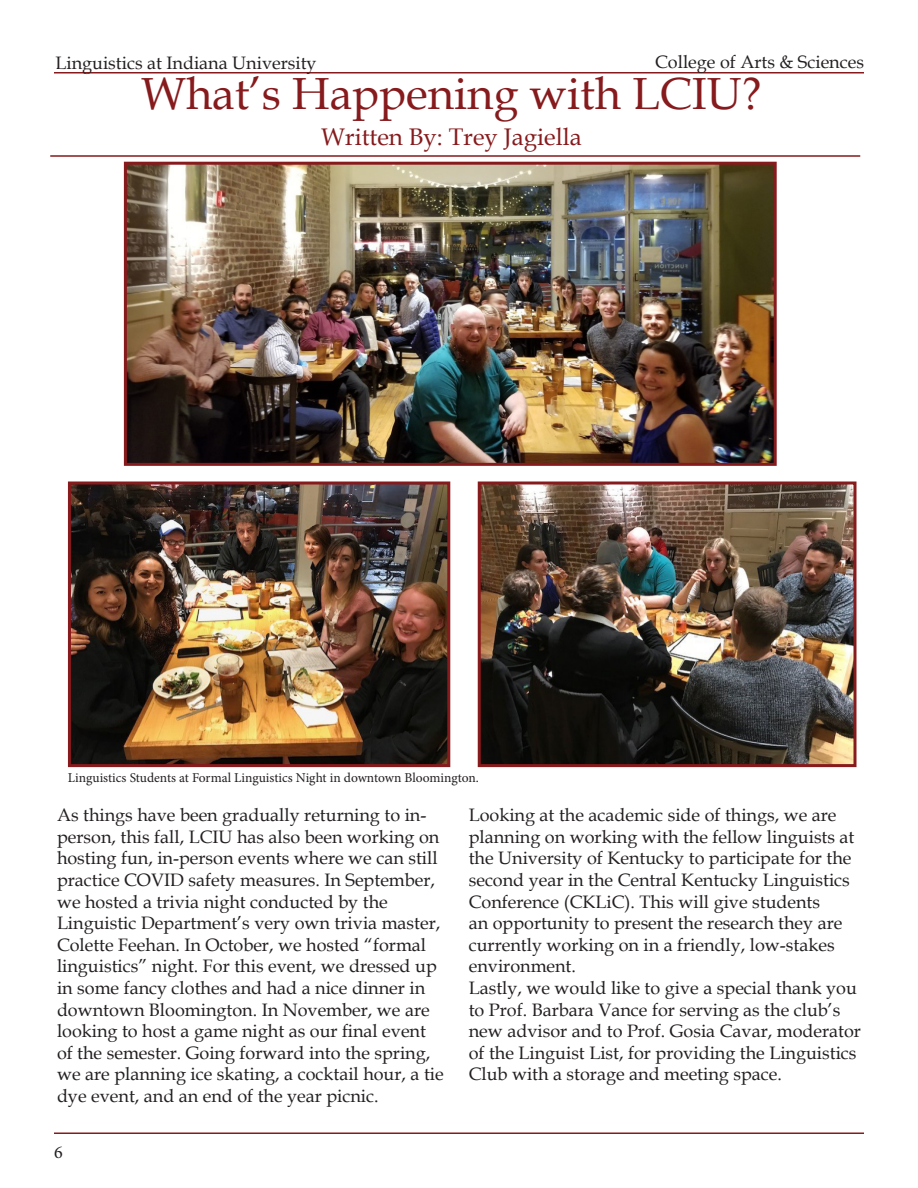
<style>
.page{position:relative;width:918px;height:1188px;background:#fff}
.page>*{position:absolute;margin:0;border:0;box-sizing:border-box;transform-origin:0 0}
.t1{font:45px "Book Antiqua";color:#861a1c}
.t2{font:24px "Book Antiqua";color:#861a1c}
.t3{font:18px/21.6px "Book Antiqua";color:#231f20}
.t4{font:18px "Minion Pro";color:#231f20}
.t5{font:13.5px "Minion Pro";color:#231f20}
</style>
<div class="page">
<hr style="left:54px;top:72px;width:810px;height:2px;background:#861a1c">
<hr style="left:50px;top:155px;width:810px;height:2px;background:#861a1c">
<img style="left:128px;top:166px;width:645px;height:296px">
<div style="left:124px;top:162px;width:653px;height:304px;border:3px solid #861a1c"></div>
<img style="left:72px;top:486px;width:374px;height:277px">
<div style="left:68px;top:482px;width:382px;height:285px;border:3px solid #861a1c"></div>
<img style="left:482px;top:486px;width:370px;height:277px">
<div style="left:478px;top:482px;width:378px;height:285px;border:3px solid #861a1c"></div>
<hr style="left:54px;top:1132px;width:810px;height:2px;background:#861a1c">
<p class="t3" style="left:56px;top:51px;width:263px">Linguistics at Indiana University</p>
<p class="t3" style="left:655px;top:51px;width:210px">College of Arts &amp; Sciences</p>
<p class="t1" style="left:141px;top:63px;width:622px">What’s Happening with LCIU?</p>
<p class="t2" style="left:321px;top:121px;width:262px">Written By: Trey Jagiella</p>
<p class="t5" style="left:68px;top:769px;width:413px">Linguistics Students at Formal Linguistics Night in downtown Bloomington.</p>
<p class="t3" style="left:57px;top:804px;width:388px">As things have been gradually returning to in&shy;person, this fall, LCIU has also been working on hosting fun, in-person events where we can still practice COVID safety measures. In September, we hosted a trivia night conducted by the Linguistic Department’s very own trivia master, Colette Feehan. In October, we hosted “formal linguistics” night. For this event, we dressed up in some fancy clothes and had a nice dinner in downtown Bloomington. In November, we are looking to host a game night as our final event of the semester. Going forward into the spring, we are planning ice skating, a cocktail hour, a tie dye event, and an end of the year picnic.</p>
<p class="t3" style="left:469px;top:804px;width:387px">Looking at the academic side of things, we are planning on working with the fellow linguists at the University of Kentucky to participate for the second year in the Central Kentucky Linguistics Conference (CKLiC). This will give students<br>an opportunity to present the research they are currently working on in a friendly, low-stakes environment.</p>
<p class="t3" style="left:469px;top:977px;width:394px">Lastly, we would like to give a special thank you to Prof. Barbara Vance for serving as the club’s new advisor and to Prof. Gosia Cavar, moderator of the Linguist List, for providing the Linguistics Club with a storage and meeting space.</p>
<p class="t4" style="left:54px;top:1141px;width:10px">6</p>
</div>
